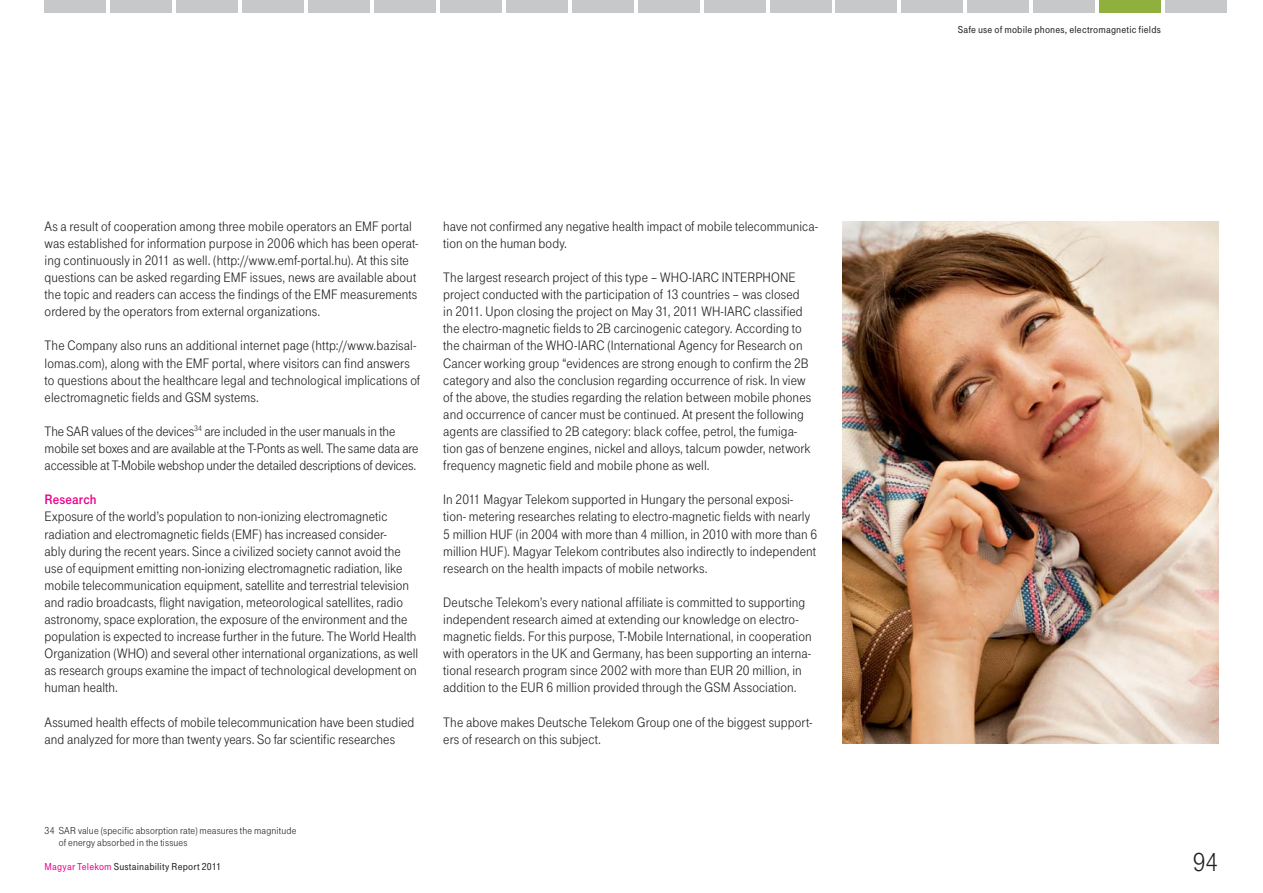
<style>
.page{position:relative;width:1263px;height:893px;background:#fff}
.page>*{position:absolute;margin:0;border:0;box-sizing:border-box;transform-origin:0 0}
.t1{font:27px "Tele Grotesk H Norm";color:#231f20}
.t2{font:14.25px/17.1px "Tele Grotesk H Norm";letter-spacing:.005em;color:#231f20}
.t3{font:700 14.25px "Tele Grotesk H";letter-spacing:.005em;color:#ec008c}
.t4{font:10.5px/12.6px "Tele Grotesk H Norm";letter-spacing:.02em;color:#231f20}
.t5{font:10.5px "Tele Grotesk H Halb";letter-spacing:.015em;color:#231f20}
.s1{color:#ec008c}
</style>
<div class="page">
<img style="left:842px;top:221px;width:376px;height:523px">
<div style="left:45px;top:0;width:61px;height:13px;background:#c6c8ca"></div>
<div style="left:111px;top:0;width:61px;height:13px;background:#c6c8ca"></div>
<div style="left:176px;top:0;width:62px;height:13px;background:#c6c8ca"></div>
<div style="left:242px;top:0;width:62px;height:13px;background:#c6c8ca"></div>
<div style="left:308px;top:0;width:62px;height:13px;background:#c6c8ca"></div>
<div style="left:374px;top:0;width:62px;height:13px;background:#c6c8ca"></div>
<div style="left:440px;top:0;width:62px;height:13px;background:#c6c8ca"></div>
<div style="left:506px;top:0;width:62px;height:13px;background:#c6c8ca"></div>
<div style="left:572px;top:0;width:62px;height:13px;background:#c6c8ca"></div>
<div style="left:638px;top:0;width:61px;height:13px;background:#c6c8ca"></div>
<div style="left:704px;top:0;width:61px;height:13px;background:#c6c8ca"></div>
<div style="left:770px;top:0;width:61px;height:13px;background:#c6c8ca"></div>
<div style="left:836px;top:0;width:61px;height:13px;background:#c6c8ca"></div>
<div style="left:901px;top:0;width:62px;height:13px;background:#c6c8ca"></div>
<div style="left:967px;top:0;width:62px;height:13px;background:#c6c8ca"></div>
<div style="left:1033px;top:0;width:62px;height:13px;background:#c6c8ca"></div>
<div style="left:1099px;top:0;width:62px;height:13px;background:#90b03e"></div>
<div style="left:1165px;top:0;width:62px;height:13px;background:#c6c8ca"></div>
<p class="t2" style="left:45px;top:219px;width:375px">As a result of cooperation among three mobile operators an EMF portal was established for information purpose in 2006 which has been operat&shy;ing continuously in 2011 as well. (http://www.emf-portal.hu). At this site questions can be asked regarding EMF issues, news are available about the topic and readers can access the findings of the EMF measurements ordered by the operators from external organizations.</p>
<p class="t2" style="left:45px;top:338px;width:377px">The Company also runs an additional internet page (http://www.bazisal&shy;lomas.com), along with the EMF portal, where visitors can find answers to questions about the healthcare legal and technological implications of electromagnetic fields and GSM systems.</p>
<p class="t2" style="left:45px;top:424px;width:375px">The SAR values of the devices<sup>34</sup> are included in the user manuals in the mobile set boxes and are available at the T-Ponts as well. The same data are accessible at T-Mobile webshop under the detailed descriptions of devices.</p>
<p class="t3" style="left:45px;top:494px;width:54px">Research</p>
<p class="t2" style="left:45px;top:509px;width:375px">Exposure of the world’s population to non-ionizing electromagnetic radiation and electromagnetic fields (EMF) has increased consider-<br>ably during the recent years. Since a civilized society cannot avoid the use of equipment emitting non-ionizing electromagnetic radiation, like mobile telecommunication equipment, satellite and terrestrial television and radio broadcasts, flight navigation, meteorological satellites, radio astronomy, space exploration, the exposure of the environment and the population is expected to increase further in the future. The World Health Organization (WHO) and several other international organizations, as well as research groups examine the impact of technological development on human health.</p>
<p class="t2" style="left:45px;top:715px;width:371px">Assumed health effects of mobile telecommunication have been studied and analyzed for more than twenty years. So far scientific researches</p>
<p class="t2" style="left:443px;top:219px;width:376px">have not confirmed any negative health impact of mobile telecommunica&shy;tion on the human body.</p>
<p class="t2" style="left:443px;top:270px;width:369px">The largest research project of this type – WHO-IARC INTERPHONE project conducted with the participation of 13 countries – was closed in 2011. Upon closing the project on May 31, 2011 WH-IARC classified the electro-magnetic fields to 2B carcinogenic category. According to the chairman of the WHO-IARC (International Agency for Research on Cancer working group “evidences are strong enough to confirm the 2B category and also the conclusion regarding occurrence of risk. In view of the above, the studies regarding the relation between mobile phones and occurrence of cancer must be continued. At present the following agents are classified to 2B category: black coffee, petrol, the fumiga&shy;tion gas of benzene engines, nickel and alloys, talcum powder, network frequency magnetic field and mobile phone as well.</p>
<p class="t2" style="left:443px;top:492px;width:376px">In 2011 Magyar Telekom supported in Hungary the personal exposi&shy;tion- metering researches relating to electro-magnetic fields with nearly 5 million HUF (in 2004 with more than 4 million, in 2010 with more than 6 million HUF). Magyar Telekom contributes also indirectly to independent research on the health impacts of mobile networks.</p>
<p class="t2" style="left:443px;top:595px;width:370px">Deutsche Telekom’s every national affiliate is committed to supporting independent research aimed at extending our knowledge on electro&shy;magnetic fields. For this purpose, T-Mobile International, in cooperation with operators in the UK and Germany, has been supporting an interna&shy;tional research program since 2002 with more than EUR 20 million, in addition to the EUR 6 million provided through the GSM Association.</p>
<p class="t2" style="left:443px;top:715px;width:370px">The above makes Deutsche Telekom Group one of the biggest support&shy;ers of research on this subject.</p>
<p class="t4" style="left:59px;top:825px;width:239px;text-indent:-14px">34 SAR value (specific absorption rate) measures the magnitude of energy absorbed in the tissues</p>
<p class="t5" style="left:958px;top:25px;width:205px">Safe use of mobile phones, electromagnetic fields</p>
<p class="t5" style="left:45px;top:863px;width:178px"><span class="s1">Magyar Telekom</span> Sustainability Report 2011</p>
<h1 class="t1" style="left:1193px;top:851px;width:27px">94</h1>
</div>
